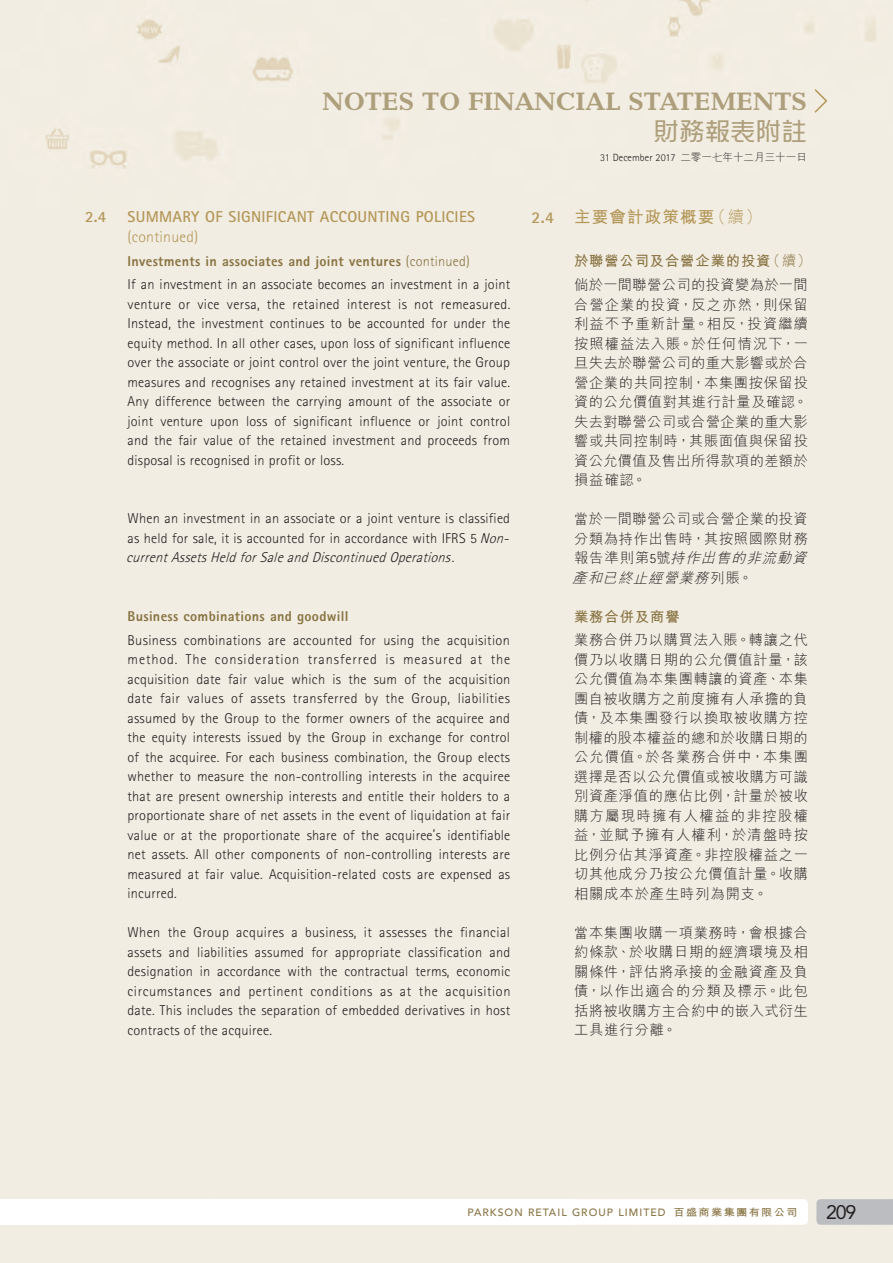
<style>
.page{position:relative;width:893px;height:1263px;background:#fff}
.page>*{position:absolute;margin:0;border:0;box-sizing:border-box;transform-origin:0 0}
.t1{font:700 25.5px "Candida Std";color:#ae9f7c}
.t2{font:500 25.5px "MJ Ngai HK";letter-spacing:.005em;color:#ae9f7c}
.t3{font:19.5px "Avenir LT Std";color:#231f20}
.C_Heading_1{font:700 16.5px "M Hei HK";letter-spacing:.07em;color:#b39759}
.Heading_1{font:700 15.75px/19.5px "Rotis Sans Serif Std";letter-spacing:.02em;color:#b39759}
.Body_Text{font:300 14.25px/19.5px "Rotis Sans Serif Std";letter-spacing:.015em;color:#231f20;text-align:justify}
.C_Body_Text{font:300 14.25px/19.5px "M Hei HK";letter-spacing:.05em;color:#231f20;text-align:justify}
.Heading_2{font:800 14.25px "Rotis Sans Serif Std";letter-spacing:.02em;color:#887342}
.C_Body_Text-2{font:300 14.25px/19.5px "M Hei HK";letter-spacing:.025em;color:#231f20}
.C_Heading_2{font:700 14.25px "M Hei HK";letter-spacing:.065em;color:#887342}
.t4{font:500 10.5px "Avenir LT Std";letter-spacing:.1em;color:#887342}
.t5{font:300 10.5px "Rotis Sans Serif Std";letter-spacing:.005em;color:#231f20}
.s1{font-family:"M Hei HK"}
.s2{font-weight:300}
.s3{font-style:italic}
.s4{font-family:"Rotis Sans Serif Std"}
.s5{font-family:"M Hei HK";font-weight:700;font-size:10.2px}
</style>
<div class="page">
<svg style="left:816px;top:1199px;width:77px;height:26px;background:#bdbec0"></svg>
<svg style="left:813px;top:88px;width:15px;height:26px"></svg>
<h1 class="t1" style="left:322px;top:86px;width:486px">NOTES TO FINANCIAL STATEMENTS</h1>
<h1 class="t2" style="left:653px;top:119px;width:155px">財務報表附註</h1>
<p class="t5" style="left:600px;top:152px;width:208px">31 December 2017 <span class="s1">二零一七年十二月三十一日</span></p>
<p class="Heading_1" style="left:85px;top:207px;width:23px">2.4</p>
<p class="Heading_1" style="left:128px;top:207px;width:349px">SUMMARY OF SIGNIFICANT ACCOUNTING POLICIES <span class="s2">(continued)</span></p>
<p class="Heading_2" style="left:128px;top:252px;width:344px">Investments in associates and joint ventures <span class="s2">(continued)</span></p>
<p class="Body_Text" style="left:128px;top:275px;width:384px">If an investment in an associate becomes an investment in a joint venture or vice versa, the retained interest is not remeasured.<br>Instead, the investment continues to be accounted for under the equity method. In all other cases, upon loss of significant influence over the associate or joint control over the joint venture, the Group measures and recognises any retained investment at its fair value.<br>Any difference between the carrying amount of the associate or joint venture upon loss of significant influence or joint control and the fair value of the retained investment and proceeds from disposal is recognised in profit or loss.</p>
<p class="Body_Text" style="left:126px;top:509px;width:389px;text-align:left">When an investment in an associate or a joint venture is classified as held for sale, it is accounted for in accordance with IFRS 5 <span class="s3">Non&shy;currentAssetsHeldforSaleandDiscontinuedOperations</span>.</p>
<p class="Heading_2" style="left:128px;top:607px;width:222px">Business combinations and goodwill</p>
<p class="Body_Text" style="left:128px;top:630px;width:384px">Business combinations are accounted for using the acquisition method. The consideration transferred is measured at the acquisition date fair value which is the sum of the acquisition date fair values of assets transferred by the Group, liabilities assumed by the Group to the former owners of the acquiree and the equity interests issued by the Group in exchange for control of the acquiree. For each business combination, the Group elects whether to measure the non-controlling interests in the acquiree that are present ownership interests and entitle their holders to a proportionate share of net assets in the event of liquidation at fair value or at the proportionate share of the acquiree’s identifiable net assets. All other components of non-controlling interests are measured at fair value. Acquisition-related costs are expensed as incurred.</p>
<p class="Body_Text" style="left:128px;top:923px;width:384px">When the Group acquires a business, it assesses the financial assets and liabilities assumed for appropriate classification and designation in accordance with the contractual terms, economic circumstances and pertinent conditions as at the acquisition date. This includes the separation of embedded derivatives in host contracts of the acquiree.</p>
<p class="C_Heading_1" style="left:531px;top:205px;width:232px"><span class="s4">2.4</span> 主要會計政策概要<span class="s2">（續）</span></p>
<p class="C_Heading_2" style="left:574px;top:251px;width:239px">於聯營公司及合營企業的投資<span class="s2">（續）</span></p>
<p class="C_Body_Text" style="left:574px;top:275px;width:235px">倘於一間聯營公司的投資變為於一間合營企業的投資，反之亦然，則保留利益不予重新計量。相反，投資繼續按照權益法入賬。於任何情況下，一旦失去於聯營公司的重大影響或於合營企業的共同控制，本集團按保留投資的公允價值對其進行計量及確認。失去對聯營公司或合營企業的重大影響或共同控制時，其賬面值與保留投資公允價值及售出所得款項的差額於損益確認。</p>
<p class="C_Body_Text-2" style="left:573px;top:509px;width:239px">當於一間聯營公司或合營企業的投資分類為持作出售時，其按照國際財務報告準則第 <span class="s4">5</span> 號<span class="s3">持作出售的非流動資產和已終止經營業務</span>列賬。</p>
<p class="C_Heading_2" style="left:574px;top:606px;width:107px">業務合併及商譽</p>
<p class="C_Body_Text" style="left:574px;top:630px;width:235px">業務合併乃以購買法入賬。轉讓之代價乃以收購日期的公允價值計量，該公允價值為本集團轉讓的資產、本集團自被收購方之前度擁有人承擔的負債，及本集團發行以換取被收購方控制權的股本權益的總和於收購日期的公允價值。於各業務合併中，本集團選擇是否以公允價值或被收購方可識別資產淨值的應佔比例，計量於被收購方屬現時擁有人權益的非控股權益，並賦予擁有人權利，於清盤時按比例分佔其淨資產。非控股權益之一切其他成分乃按公允價值計量。收購相關成本於產生時列為開支。</p>
<p class="C_Body_Text" style="left:574px;top:923px;width:235px">當本集團收購一項業務時，會根據合約條款、於收購日期的經濟環境及相關條件，評估將承接的金融資產及負債，以作出適合的分類及標示。此包括將被收購方主合約中的嵌入式衍生工具進行分離。</p>
<p class="t4" style="left:468px;top:1206px;width:331px">PARKSON RETAIL GROUP LIMITED <span class="s5">百盛商業集團有限公司</span></p>
<h2 class="t3" style="left:826px;top:1201px;width:32px">209</h2>
</div>
